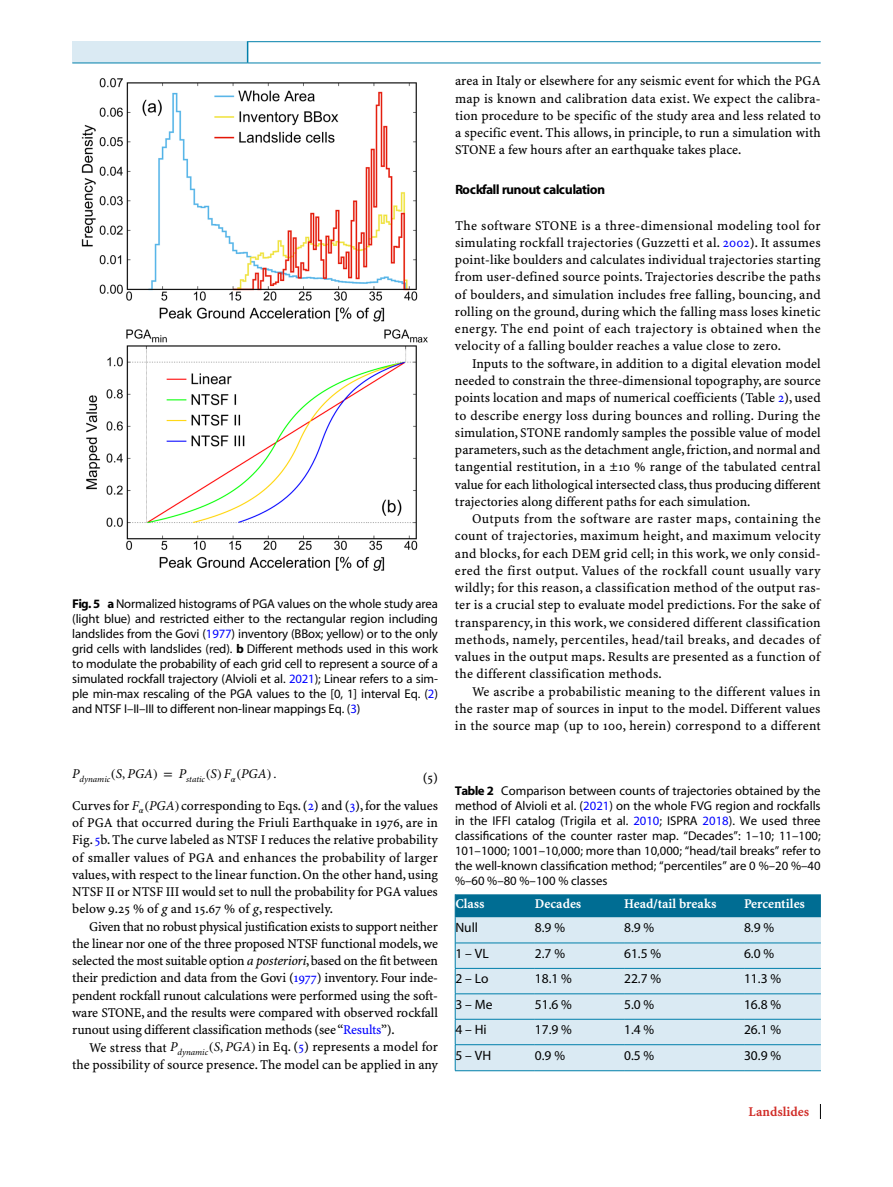
<style>
.page{position:relative;width:893px;height:1187px;background:#fff}
.page>*{position:absolute;margin:0;border:0;box-sizing:border-box;transform-origin:0 0}
.t1{font:13.5px/17.2px "S Minion Plus";letter-spacing:.005em;color:#000;text-align:justify}
.t2{font:13.5px "S Myriad";color:#000}
.t3{font:700 13.5px "S Minion Plus";color:#fff}
.t4{font:13.5px "Minion Pro It 18";color:#000}
.t5{font:700 13.5px "S Myriad";color:#000}
.t6{font:13.5px "S Minion Plus Bold 4";color:#d12d28}
.t7{font:12.75px/15px "S Myriad";letter-spacing:-.005em;color:#000;text-align:justify}
.t8{font:9px "Minion Pro It 18";color:#000}
.s1{font-weight:700}
.s2{color:#00f}
.s3{font-family:"STIX Math Regular 15"}
.s4{font-family:"Minion Pro Regular 10"}
.s5{font-family:"Minion Pro It 16"}
.s6{font-family:"STIX Math Regular 13"}
.s7{font-style:italic}
.s8{font-family:"Minion Pro It 17"}
.s9{font-family:"STIX Math Regular 14"}
.s10{font-family:"Minion Pro Regular 11"}
</style>
<div class="page">
<svg style="left:820px;top:1104px;width:1px;height:14px"></svg>
<div style="left:72px;top:42px;width:176px;height:21px;background:#daeaf3"></div>
<svg style="left:247px;top:42px;width:1px;height:21px"></svg>
<hr style="left:72px;top:63px;width:176px;height:1px;background:#007faa">
<hr style="left:247px;top:41px;width:574px;height:1px;background:#007faa">
<hr style="left:248px;top:63px;width:573px;height:1px;background:#007faa">
<svg style="left:455px;top:894px;width:366px;height:176px;background:#b7d6e4"></svg>
<hr style="left:455px;top:1070px;width:80px;height:1px;background:#007faa">
<hr style="left:535px;top:1044px;width:89px;height:1px;background:#007faa">
<hr style="left:535px;top:1070px;width:89px;height:1px;background:#007faa">
<hr style="left:624px;top:1044px;width:120px;height:1px;background:#007faa">
<hr style="left:624px;top:1070px;width:120px;height:1px;background:#007faa">
<hr style="left:744px;top:1044px;width:77px;height:1px;background:#007faa">
<hr style="left:744px;top:1070px;width:77px;height:1px;background:#007faa">
<img style="left:81px;top:78px;width:347px;height:493px">
<p class="t7" style="left:72px;top:596px;width:367px"><span class="s1">Fig. 5 a</span> Normalized histograms of PGA values on the whole study area (light blue) and restricted either to the rectangular region including landslides from the Govi (<span class="s2">1977</span>) inventory (BBox; yellow) or to the only grid cells with landslides (red). <span class="s1">b</span> Different methods used in this work to modulate the probability of each grid cell to represent a source of a simulated rockfall trajectory (Alvioli et al. <span class="s2">2021</span>); Linear refers to a sim&shy;ple min-max rescaling of the PGA values to the [0, 1] interval Eq. (<span class="s2">2</span>) and NTSF I–II–III to different non-linear mappings Eq. (<span class="s2">3</span>)</p>
<p class="t4" style="left:111px;top:768px;width:167px"><span class="s3">(</span>S<span class="s4">,</span> PGA<span class="s3">) =</span> P<sub>static</sub><span class="s3">(</span>S<span class="s3">)</span> F<sub>𝛼</sub><span class="s3">(</span>PGA<span class="s3">)</span> <span class="s4">.</span></p>
<p class="t8" style="left:72px;top:775px;width:40px"><sup>P</sup>dynamic</p>
<p class="t1" style="left:423px;top:768px;width:17px">(5)</p>
<p class="t1" style="left:72px;top:797px;width:367px">Curves for <span class="s5">F</span><sub>𝛼</sub><span class="s6">(</span><span class="s5">PGA</span><span class="s6">)</span> corresponding to Eqs. (<span class="s2">2</span>) and (<span class="s2">3</span>), for the values of PGA that occurred during the Friuli Earthquake in 1976, are in Fig. <span class="s2">5</span>b. The curve labeled as NTSF I reduces the relative probability of smaller values of PGA and enhances the probability of larger values, with respect to the linear function. On the other hand, using NTSF II or NTSF III would set to null the probability for PGA values below 9.25 % of <span class="s7">g</span> and 15.67 % of <span class="s7">g</span>, respectively.</p>
<p class="t1" style="left:72px;top:917px;width:367px;text-indent:17px">Given that no robust physical justification exists to support neither the linear nor one of the three proposed NTSF functional models, we selected the most suitable option <span class="s7">a posteriori</span>, based on the fit between their prediction and data from the Govi (<span class="s2">1977</span>) inventory. Four inde&shy;pendent rockfall runout calculations were performed using the soft&shy;ware STONE, and the results were compared with observed rockfall runout using different classification methods (see “<span class="s2">Results</span>”).</p>
<p class="t1" style="left:72px;top:1038px;width:367px;text-align:right">We stress that <span class="s8">P</span><sub>dynamic</sub><span class="s9">(</span><span class="s8">S</span><span class="s10">,</span> <span class="s8">PGA</span><span class="s9">)</span> in Eq. (<span class="s2">5</span>) represents a model for the possibility of source presence. The model can be applied in any</p>
<p class="t1" style="left:455px;top:72px;width:367px">area in Italy or elsewhere for any seismic event for which the PGA map is known and calibration data exist. We expect the calibra&shy;tion procedure to be specific of the study area and less related to a specific event. This allows, in principle, to run a simulation with STONE a few hours after an earthquake takes place.</p>
<p class="t5" style="left:455px;top:182px;width:151px">Rockfall runout calculation</p>
<p class="t1" style="left:455px;top:217px;width:367px">The software STONE is a three-dimensional modeling tool for simulating rockfall trajectories (Guzzetti et al. <span class="s2">2002</span>). It assumes point-like boulders and calculates individual trajectories starting from user-defined source points. Trajectories describe the paths of boulders, and simulation includes free falling, bouncing, and rolling on the ground, during which the falling mass loses kinetic energy. The end point of each trajectory is obtained when the velocity of a falling boulder reaches a value close to zero.</p>
<p class="t1" style="left:455px;top:355px;width:367px;text-indent:17px">Inputs to the software, in addition to a digital elevation model needed to constrain the three-dimensional topography, are source points location and maps of numerical coefficients (Table <span class="s2">2</span>), used to describe energy loss during bounces and rolling. During the simulation, STONE randomly samples the possible value of model parameters, such as the detachment angle, friction, and normal and tangential restitution, in a ±10 % range of the tabulated central value for each lithological intersected class, thus producing different trajectories along different paths for each simulation.</p>
<p class="t1" style="left:455px;top:510px;width:367px;text-indent:17px">Outputs from the software are raster maps, containing the count of trajectories, maximum height, and maximum velocity and blocks, for each DEM grid cell; in this work, we only consid&shy;ered the first output. Values of the rockfall count usually vary wildly; for this reason, a classification method of the output ras&shy;ter is a crucial step to evaluate model predictions. For the sake of transparency, in this work, we considered different classification methods, namely, percentiles, head/tail breaks, and decades of values in the output maps. Results are presented as a function of the different classification methods.</p>
<p class="t1" style="left:455px;top:683px;width:367px;text-indent:17px">We ascribe a probabilistic meaning to the different values in the raster map of sources in input to the model. Different values in the source map (up to 100, herein) correspond to a different</p>
<p class="t7" style="left:455px;top:783px;width:367px"><span class="s1">Table 2</span> Comparison between counts of trajectories obtained by the method of Alvioli et al. (<span class="s2">2021</span>) on the whole FVG region and rockfalls in the IFFI catalog (Trigila et al. <span class="s2">2010</span>; ISPRA <span class="s2">2018</span>). We used three classifications of the counter raster map. “Decades”: 1–10; 11–100; 101–1000; 1001–10,000; more than 10,000; “head/tail breaks” refer to the well-known classification method; “percentiles” are 0 %–20 %–40 %–60 %–80 %–100 % classes</p>
<p class="t3" style="left:455px;top:895px;width:31px">Class</p>
<p class="t3" style="left:535px;top:895px;width:48px">Decades</p>
<p class="t3" style="left:624px;top:895px;width:94px">Head/tail breaks</p>
<p class="t3" style="left:744px;top:895px;width:63px">Percentiles</p>
<p class="t2" style="left:455px;top:921px;width:24px">Null</p>
<p class="t2" style="left:535px;top:921px;width:32px">8.9 %</p>
<p class="t2" style="left:624px;top:921px;width:32px">8.9 %</p>
<p class="t2" style="left:744px;top:921px;width:32px">8.9 %</p>
<p class="t2" style="left:455px;top:946px;width:35px">1 – VL</p>
<p class="t2" style="left:535px;top:946px;width:32px">2.7 %</p>
<p class="t2" style="left:624px;top:946px;width:39px">61.5 %</p>
<p class="t2" style="left:744px;top:946px;width:32px">6.0 %</p>
<p class="t2" style="left:455px;top:972px;width:35px">2 – Lo</p>
<p class="t2" style="left:535px;top:972px;width:39px">18.1 %</p>
<p class="t2" style="left:624px;top:972px;width:39px">22.7 %</p>
<p class="t2" style="left:744px;top:972px;width:39px">11.3 %</p>
<p class="t2" style="left:455px;top:997px;width:39px">3 – Me</p>
<p class="t2" style="left:535px;top:997px;width:39px">51.6 %</p>
<p class="t2" style="left:624px;top:997px;width:32px">5.0 %</p>
<p class="t2" style="left:744px;top:997px;width:39px">16.8 %</p>
<p class="t2" style="left:455px;top:1022px;width:33px">4 – Hi</p>
<p class="t2" style="left:535px;top:1022px;width:39px">17.9 %</p>
<p class="t2" style="left:624px;top:1022px;width:32px">1.4 %</p>
<p class="t2" style="left:744px;top:1022px;width:39px">26.1 %</p>
<p class="t2" style="left:455px;top:1048px;width:37px">5 – VH</p>
<p class="t2" style="left:535px;top:1048px;width:32px">0.9 %</p>
<p class="t2" style="left:624px;top:1048px;width:32px">0.5 %</p>
<p class="t2" style="left:744px;top:1048px;width:39px">30.9 %</p>
<p class="t6" style="left:748px;top:1103px;width:62px">Landslides</p>
</div>
